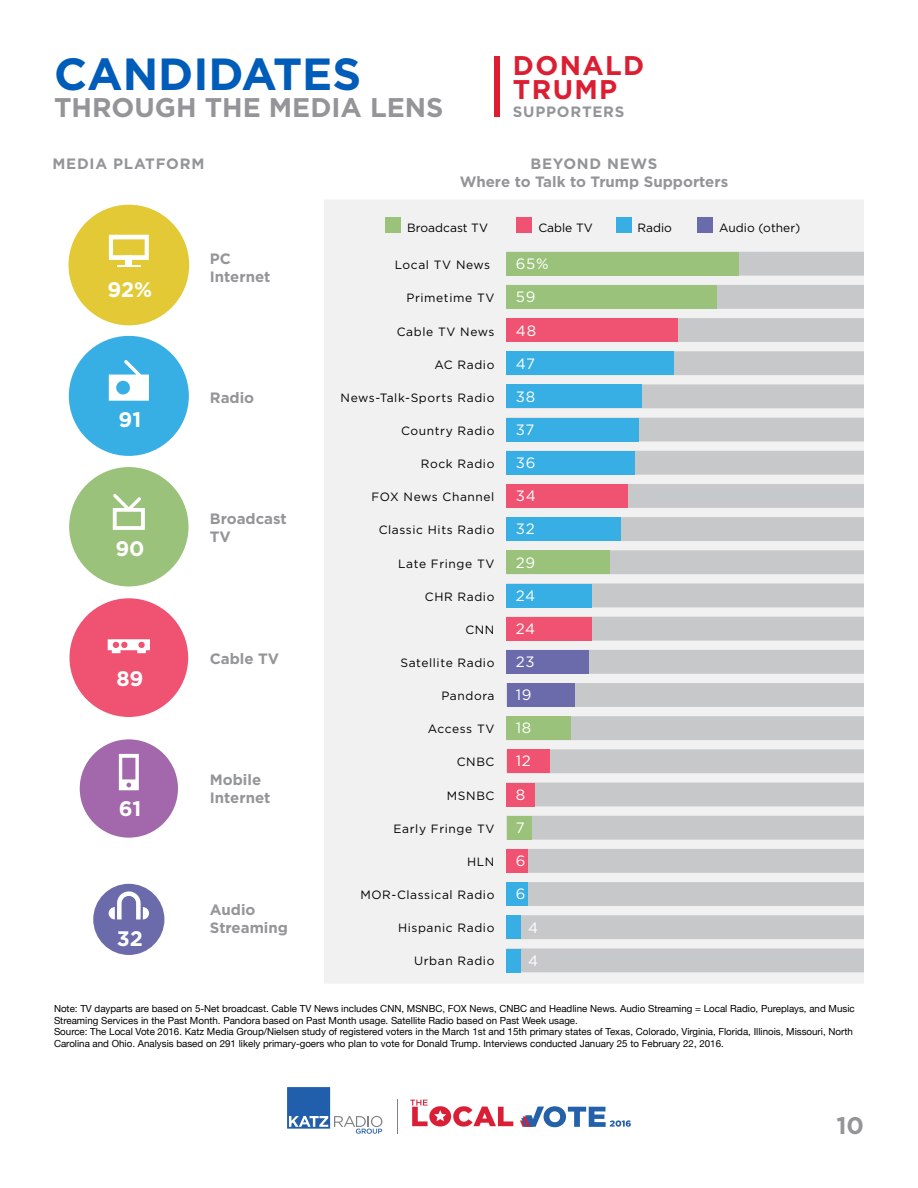
<style>
.page{position:relative;width:918px;height:1188px;background:#fff}
.page>*{position:absolute;margin:0;border:0;box-sizing:border-box;transform-origin:0 0}
.t1{font:700 45px "Gotham";color:#005cb9}
.t2{font:700 27px "Gotham";color:#939598}
.t3{font:700 27px/24px "Gotham";letter-spacing:.05em;color:#dc1e32}
.t4{font:700 24px "Gotham";color:#939598}
.t5{font:700 21px "Gotham";color:#fff}
.t6{font:700 15px/18px "Gotham";color:#939598}
.t7{font:15px "Gotham";color:#fff}
.t8{font:700 15px "Gotham";letter-spacing:.05em;color:#939598}
.t9{font:12px "Gotham";letter-spacing:.05em;color:#000}
.t10{font:12px "Gotham";color:#000}
.t11{font:9.75px/11.7px "Helvetica Neue";color:#000}
</style>
<div class="page">
<div style="left:324px;top:200px;width:540px;height:783px;background:#f1f1f2"></div>
<div style="left:739px;top:252px;width:125px;height:24px;background:#c7c8ca"></div>
<div style="left:717px;top:285px;width:147px;height:24px;background:#c7c8ca"></div>
<div style="left:678px;top:318px;width:186px;height:24px;background:#c7c8ca"></div>
<div style="left:674px;top:351px;width:190px;height:24px;background:#c7c8ca"></div>
<div style="left:642px;top:384px;width:222px;height:24px;background:#c7c8ca"></div>
<div style="left:639px;top:418px;width:225px;height:24px;background:#c7c8ca"></div>
<div style="left:635px;top:451px;width:229px;height:24px;background:#c7c8ca"></div>
<div style="left:628px;top:484px;width:236px;height:24px;background:#c7c8ca"></div>
<div style="left:621px;top:517px;width:243px;height:24px;background:#c7c8ca"></div>
<div style="left:610px;top:550px;width:254px;height:24px;background:#c7c8ca"></div>
<div style="left:592px;top:584px;width:272px;height:23px;background:#c7c8ca"></div>
<div style="left:592px;top:617px;width:272px;height:24px;background:#c7c8ca"></div>
<div style="left:589px;top:650px;width:275px;height:24px;background:#c7c8ca"></div>
<div style="left:574px;top:683px;width:290px;height:24px;background:#c7c8ca"></div>
<div style="left:571px;top:716px;width:293px;height:24px;background:#c7c8ca"></div>
<div style="left:549px;top:749px;width:315px;height:24px;background:#c7c8ca"></div>
<div style="left:535px;top:783px;width:329px;height:23px;background:#c7c8ca"></div>
<div style="left:532px;top:816px;width:332px;height:24px;background:#c7c8ca"></div>
<div style="left:528px;top:849px;width:336px;height:24px;background:#c7c8ca"></div>
<div style="left:528px;top:882px;width:336px;height:24px;background:#c7c8ca"></div>
<div style="left:521px;top:915px;width:343px;height:24px;background:#c7c8ca"></div>
<div style="left:507px;top:948px;width:357px;height:24px;background:#c7c8ca"></div>
<div style="left:385px;top:217px;width:16px;height:16px;background:#9ac27a"></div>
<div style="left:516px;top:217px;width:16px;height:16px;background:#f05372"></div>
<div style="left:616px;top:217px;width:15px;height:16px;background:#37aee4"></div>
<div style="left:697px;top:217px;width:16px;height:16px;background:#6b6aaa"></div>
<div style="left:69px;top:336px;width:120px;height:120px;background:#37aee4;border-radius:60px"></div>
<div style="left:69px;top:467px;width:120px;height:119px;background:#9ac27a;border-radius:60px"></div>
<div style="left:69px;top:598px;width:119px;height:119px;background:#f05372;border-radius:59px"></div>
<div style="left:80px;top:739px;width:98px;height:99px;background:#a268ab;border-radius:49px"></div>
<div style="left:93px;top:884px;width:71px;height:71px;background:#6b6aaa;border-radius:36px"></div>
<div style="left:69px;top:205px;width:120px;height:120px;background:#e2c935;border-radius:50%"></div>
<div style="left:507px;top:252px;width:232px;height:24px;background:#9ac27a"></div>
<div style="left:507px;top:285px;width:210px;height:24px;background:#9ac27a"></div>
<div style="left:507px;top:318px;width:171px;height:24px;background:#f05372"></div>
<div style="left:507px;top:351px;width:167px;height:24px;background:#37aee4"></div>
<div style="left:507px;top:384px;width:135px;height:24px;background:#37aee4"></div>
<div style="left:507px;top:418px;width:132px;height:24px;background:#37aee4"></div>
<div style="left:507px;top:451px;width:128px;height:24px;background:#37aee4"></div>
<div style="left:507px;top:484px;width:121px;height:24px;background:#f05372"></div>
<div style="left:507px;top:517px;width:114px;height:24px;background:#37aee4"></div>
<div style="left:507px;top:550px;width:103px;height:24px;background:#9ac27a"></div>
<div style="left:507px;top:584px;width:85px;height:23px;background:#37aee4"></div>
<div style="left:507px;top:617px;width:85px;height:24px;background:#f05372"></div>
<div style="left:507px;top:650px;width:82px;height:24px;background:#6b6aaa"></div>
<div style="left:507px;top:683px;width:67px;height:24px;background:#6b6aaa"></div>
<div style="left:507px;top:716px;width:64px;height:24px;background:#9ac27a"></div>
<div style="left:507px;top:749px;width:42px;height:24px;background:#f05372"></div>
<div style="left:507px;top:783px;width:28px;height:24px;background:#f05372"></div>
<div style="left:507px;top:816px;width:25px;height:24px;background:#9ac27a"></div>
<div style="left:507px;top:849px;width:21px;height:24px;background:#f05372"></div>
<div style="left:507px;top:882px;width:21px;height:24px;background:#37aee4"></div>
<div style="left:507px;top:915px;width:14px;height:24px;background:#37aee4"></div>
<div style="left:507px;top:949px;width:14px;height:23px;background:#37aee4"></div>
<svg style="left:109px;top:360px;width:40px;height:41px"></svg>
<svg style="left:109px;top:235px;width:40px;height:25px"></svg>
<div style="left:126px;top:255px;width:6px;height:12px;background:#fff"></div>
<hr style="left:117px;top:265px;width:24px;height:2px;background:#fff">
<svg style="left:119px;top:754px;width:20px;height:36px"></svg>
<svg style="left:113px;top:494px;width:32px;height:36px"></svg>
<svg style="left:108px;top:639px;width:42px;height:14px"></svg>
<svg style="left:109px;top:891px;width:40px;height:28px"></svg>
<div style="left:494px;top:56px;width:6px;height:61px;background:#dc1e32"></div>
<hr style="left:398px;top:1100px;width:1px;height:34px;background:#808183">
<svg style="left:520px;top:1106px;width:111px;height:21px"></svg>
<svg style="left:410px;top:1100px;width:103px;height:27px"></svg>
<svg style="left:287px;top:1087px;width:95px;height:47px"></svg>
<h1 class="t1" style="left:54px;top:44px;width:309px">CANDIDATES</h1>
<h2 class="t2" style="left:54px;top:90px;width:391px">THROUGH THE MEDIA LENS</h2>
<h3 class="t8" style="left:53px;top:154px;width:153px">MEDIA PLATFORM</h3>
<h2 class="t3" style="left:513px;top:53px;width:133px">DONALD<br>TRUMP</h2>
<h3 class="t8" style="left:513px;top:102px;width:113px">SUPPORTERS</h3>
<h3 class="t6" style="left:460px;top:154px;width:270px;text-align:center">BEYOND NEWS<br>Where to Talk to Trump Supporters</h3>
<h3 class="t5" style="left:108px;top:276px;width:46px">92%</h3>
<h3 class="t5" style="left:119px;top:405px;width:24px">91</h3>
<h3 class="t5" style="left:115px;top:535px;width:31px">90</h3>
<h3 class="t5" style="left:116px;top:665px;width:29px">89</h3>
<h3 class="t5" style="left:119px;top:795px;width:24px">61</h3>
<h3 class="t5" style="left:117px;top:924px;width:28px">32</h3>
<h3 class="t6" style="left:210px;top:249px;width:62px">PC<br>Internet</h3>
<h3 class="t6" style="left:210px;top:389px;width:46px">Radio</h3>
<h3 class="t6" style="left:210px;top:510px;width:78px">Broadcast<br>TV</h3>
<h3 class="t6" style="left:210px;top:649px;width:71px">Cable TV</h3>
<h3 class="t6" style="left:210px;top:771px;width:62px">Mobile<br>Internet</h3>
<h3 class="t6" style="left:210px;top:901px;width:80px">Audio<br>Streaming</h3>
<p class="t10" style="left:407px;top:220px;width:82px">Broadcast TV</p>
<p class="t9" style="left:538px;top:220px;width:56px">Cable TV</p>
<p class="t9" style="left:637px;top:220px;width:36px">Radio</p>
<p class="t10" style="left:719px;top:220px;width:83px">Audio (other)</p>
<p class="t9" style="left:395px;top:257px;width:97px">Local TV News</p>
<p class="t9" style="left:406px;top:290px;width:90px">Primetime TV</p>
<p class="t9" style="left:397px;top:324px;width:99px">Cable TV News</p>
<p class="t9" style="left:434px;top:357px;width:62px">AC Radio</p>
<p class="t9" style="left:341px;top:390px;width:155px">News-Talk-Sports Radio</p>
<p class="t9" style="left:401px;top:423px;width:95px">Country Radio</p>
<p class="t9" style="left:421px;top:456px;width:75px">Rock Radio</p>
<p class="t9" style="left:372px;top:489px;width:124px">FOX News Channel</p>
<p class="t9" style="left:379px;top:522px;width:117px">Classic Hits Radio</p>
<p class="t9" style="left:398px;top:556px;width:98px">Late Fringe TV</p>
<p class="t9" style="left:425px;top:589px;width:71px">CHR Radio</p>
<p class="t9" style="left:465px;top:622px;width:31px">CNN</p>
<p class="t9" style="left:400px;top:655px;width:96px">Satellite Radio</p>
<p class="t9" style="left:441px;top:688px;width:55px">Pandora</p>
<p class="t9" style="left:428px;top:721px;width:68px">Access TV</p>
<p class="t9" style="left:457px;top:755px;width:39px">CNBC</p>
<p class="t9" style="left:447px;top:788px;width:49px">MSNBC</p>
<p class="t9" style="left:394px;top:821px;width:102px">Early Fringe TV</p>
<p class="t9" style="left:467px;top:854px;width:29px">HLN</p>
<p class="t9" style="left:360px;top:887px;width:135px">MOR-Classical Radio</p>
<p class="t9" style="left:398px;top:920px;width:98px">Hispanic Radio</p>
<p class="t9" style="left:414px;top:953px;width:82px">Urban Radio</p>
<h3 class="t7" style="left:516px;top:254px;width:34px">65%</h3>
<h3 class="t7" style="left:516px;top:287px;width:21px">59</h3>
<h3 class="t7" style="left:516px;top:321px;width:22px">48</h3>
<h3 class="t7" style="left:516px;top:354px;width:21px">47</h3>
<h3 class="t7" style="left:516px;top:387px;width:21px">38</h3>
<h3 class="t7" style="left:516px;top:420px;width:20px">37</h3>
<h3 class="t7" style="left:516px;top:453px;width:21px">36</h3>
<h3 class="t7" style="left:516px;top:486px;width:22px">34</h3>
<h3 class="t7" style="left:516px;top:520px;width:20px">32</h3>
<h3 class="t7" style="left:516px;top:553px;width:21px">29</h3>
<h3 class="t7" style="left:516px;top:586px;width:21px">24</h3>
<h3 class="t7" style="left:516px;top:619px;width:21px">24</h3>
<h3 class="t7" style="left:516px;top:652px;width:20px">23</h3>
<h3 class="t7" style="left:516px;top:685px;width:17px">19</h3>
<h3 class="t7" style="left:516px;top:718px;width:17px">18</h3>
<h3 class="t7" style="left:516px;top:752px;width:17px">12</h3>
<h3 class="t7" style="left:516px;top:785px;width:11px">8</h3>
<h3 class="t7" style="left:516px;top:818px;width:10px">7</h3>
<h3 class="t7" style="left:516px;top:851px;width:11px">6</h3>
<h3 class="t7" style="left:516px;top:884px;width:11px">6</h3>
<h3 class="t7" style="left:528px;top:918px;width:12px">4</h3>
<h3 class="t7" style="left:528px;top:951px;width:12px">4</h3>
<p class="t11" style="left:54px;top:1003px;width:802px">Note: TV dayparts are based on 5-Net broadcast. Cable TV News includes CNN, MSNBC, FOX News, CNBC and Headline News. Audio Streaming = Local Radio, Pureplays, and Music Streaming Services in the Past Month. Pandora based on Past Month usage. Satellite Radio based on Past Week usage.<br>Source: The Local Vote 2016. Katz Media Group/Nielsen study of registered voters in the March 1st and 15th primary states of Texas, Colorado, Virginia, Florida, Illinois, Missouri, North Carolina and Ohio. Analysis based on 291 likely primary-goers who plan to vote for Donald Trump. Interviews conducted January 25 to February 22, 2016.</p>
<h3 class="t4" style="left:836px;top:1110px;width:29px">10</h3>
</div>
